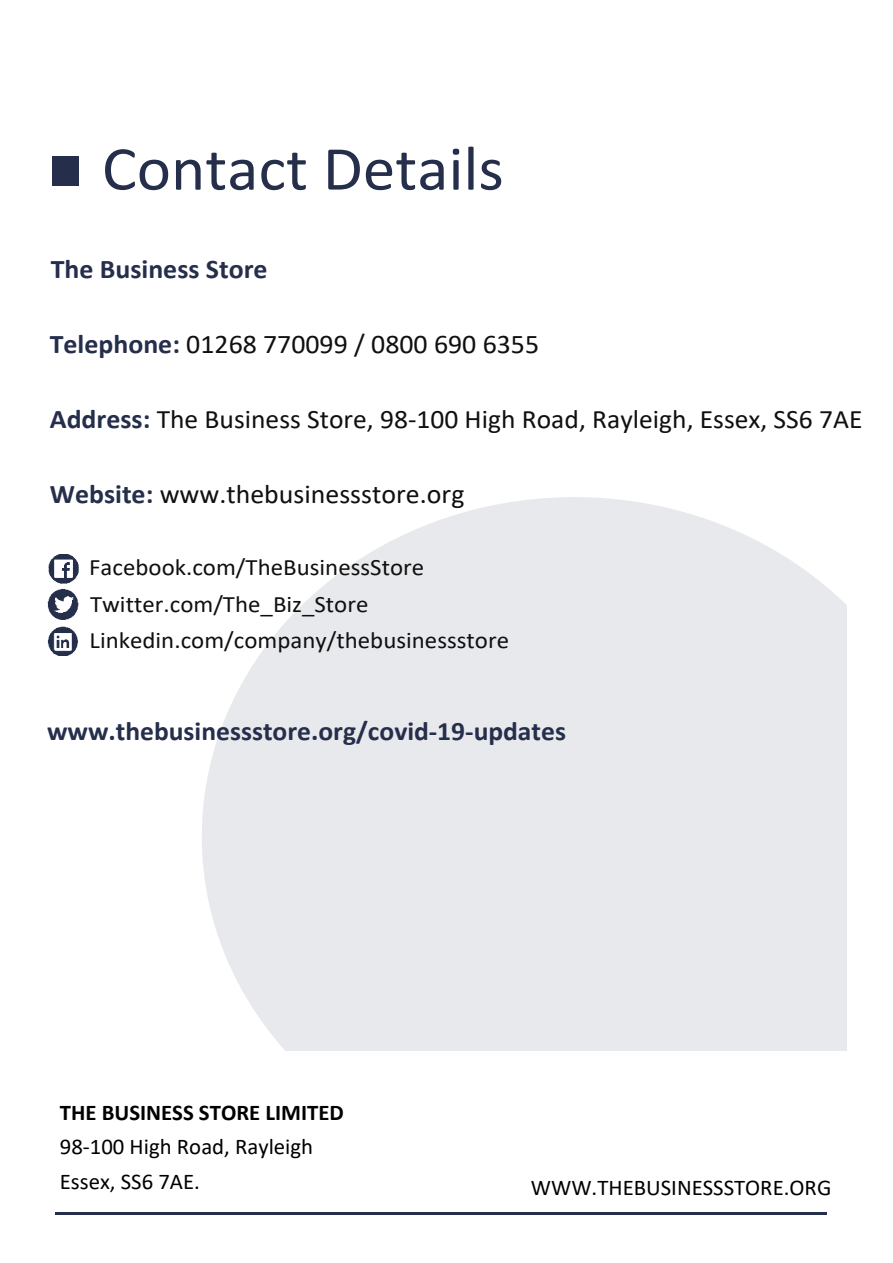
<style>
.page{position:relative;width:893px;height:1263px;background:#fff}
.page>*{position:absolute;margin:0;border:0;box-sizing:border-box;transform-origin:0 0}
.t1{font:63.15px "Calibri";color:#252e4b}
.t2{font:27px "Calibri";color:#101010}
.t3{font:700 27px "Calibri";color:#252e4b}
.t4{font:26.7px "Calibri";color:#101010}
.t5{font:700 26.7px "Calibri";color:#252e4b}
.t6{font:23.55px/36.6px "Calibri";color:#101010;scale:1.06 1}
.t7{font:22.5px/34.3px "Calibri";color:#000}
.t8{font:700 22.5px "Calibri";color:#000}
.s1{font-weight:700;color:#252e4b}
.s2{font-weight:700;font-size:27px;color:#252e4b}
</style>
<div class="page">
<hr style="left:55px;top:1212px;width:772px;height:2px;background:#252e4b">
<svg style="left:202px;top:497px;width:644px;height:553px;background:#eaebee"></svg>
<div style="left:52px;top:156px;width:27px;height:30px;background:#252e4b"></div>
<img style="left:48px;top:554px;width:31px;height:30px">
<img style="left:48px;top:588px;width:31px;height:31px">
<img style="left:48px;top:626px;width:30px;height:30px">
<h1 class="t1" style="left:102px;top:142px;width:403px">Contact Details</h1>
<p class="t3" style="left:51px;top:258px;width:218px">The Business Store</p>
<p class="t2" style="left:50px;top:333px;width:491px"><span class="s1">Telephone:</span> 01268 770099 / 0800 690 6355</p>
<p class="t4" style="left:50px;top:408px;width:814px"><span class="s2">Address:</span> The Business Store, 98-100 High Road, Rayleigh, Essex, SS6 7AE</p>
<p class="t2" style="left:50px;top:482px;width:416px"><span class="s1">Website:</span> www.thebusinessstore.org</p>
<p class="t6" style="left:89px;top:551px;width:398px">Facebook.com/TheBusinessStore<br>Twitter.com/The_Biz_Store<br>Linkedin.com/company/thebusinessstore</p>
<p class="t5" style="left:47px;top:720px;width:520px">www.thebusinessstore.org/covid-19-updates</p>
<p class="t8" style="left:60px;top:1103px;width:286px">THE BUSINESS STORE LIMITED</p>
<p class="t7" style="left:60px;top:1131px;width:255px">98-100 High Road, Rayleigh<br>Essex, SS6 7AE.</p>
<p class="t7" style="left:531px;top:1172px;width:302px">WWW.THEBUSINESSSTORE.ORG</p>
</div>
